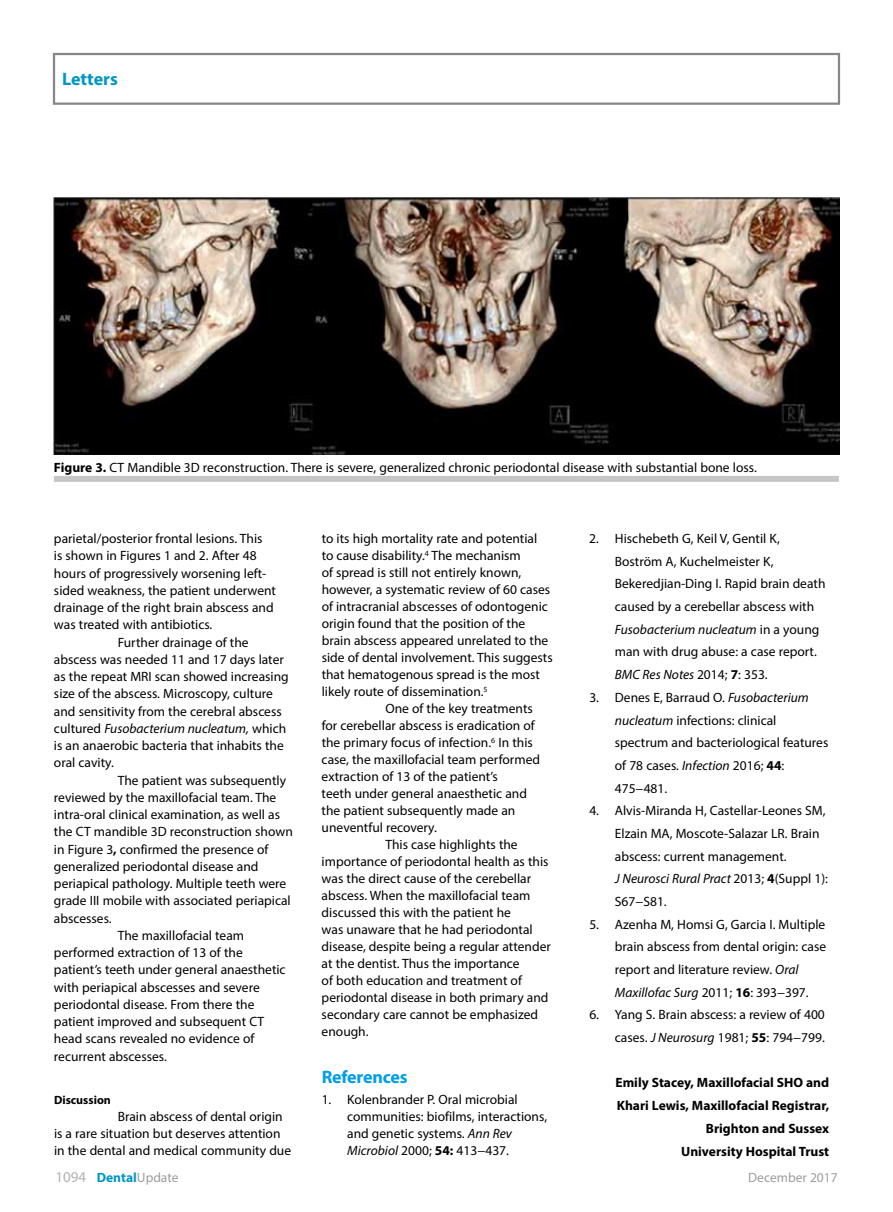
<style>
.page{position:relative;width:893px;height:1212px;background:#fff}
.page>*{position:absolute;margin:0;border:0;box-sizing:border-box;transform-origin:0 0}
.t1{font:700 18px "Myriad Pro";letter-spacing:-.01em;color:#009fe3}
.t2{font:700 18px "Myriad Pro";color:#0097c3}
.t3{font:13.5px/22.6px "Myriad Pro";color:#000}
.t4{font:700 13.5px/22.6px "Myriad Pro";color:#000;text-align:right}
.t5{font:italic 13.5px "Myriad Pro";color:#000}
.t6{font:700 13.5px "Myriad Pro";color:#0097c3}
.t7{font:13.5px "Myriad Pro";color:#9d9d9c}
.t8{font:700 12px "Myriad Pro";color:#000}
.s1{font-weight:700}
.s2{font-style:normal}
.s3{font-style:italic}
.s4{font-weight:400;font-size:15px;color:#b3b2b2}
.s5{font-weight:400;color:#9d9d9c}
</style>
<div class="page">
<div style="left:53px;top:53px;width:787px;height:52px;border:2px solid #878787"></div>
<img style="left:54px;top:197px;width:785px;height:258px">
<div style="left:54px;top:476px;width:785px;height:6px;background:#c6c6c6"></div>
<h1 class="t2" style="left:62px;top:67px;width:57px">Letters</h1>
<p class="t3" style="left:54px;top:456px;width:704px"><span class="s1">Figure 3.</span> CT Mandible 3D reconstruction. There is severe, generalized chronic periodontal disease with substantial bone loss.</p>
<p class="t3" style="left:54px;top:527px;width:210px">parietal/posterior frontal lesions. This</p>
<p class="t3" style="left:54px;top:544px;width:204px">is shown in Figures 1 and 2. After 48</p>
<p class="t3" style="left:54px;top:561px;width:214px">hours of progressively worsening left-</p>
<p class="t3" style="left:54px;top:579px;width:223px">sided weakness, the patient underwent</p>
<p class="t3" style="left:54px;top:596px;width:221px">drainage of the right brain abscess and</p>
<p class="t3" style="left:54px;top:613px;width:160px">was treated with antibiotics.</p>
<p class="t3" style="left:118px;top:630px;width:132px">Further drainage of the</p>
<p class="t3" style="left:54px;top:648px;width:231px">abscess was needed 11 and 17 days later</p>
<p class="t3" style="left:54px;top:665px;width:236px">as the repeat MRI scan showed increasing</p>
<p class="t3" style="left:54px;top:682px;width:220px">size of the abscess. Microscopy, culture</p>
<p class="t3" style="left:54px;top:699px;width:229px">and sensitivity from the cerebral abscess</p>
<p class="t5" style="left:54px;top:720px;width:234px"><span class="s2">cultured</span> Fusobacterium nucleatum, <span class="s2">which</span></p>
<p class="t3" style="left:54px;top:734px;width:231px">is an anaerobic bacteria that inhabits the</p>
<p class="t3" style="left:54px;top:751px;width:61px">oral cavity.</p>
<p class="t3" style="left:118px;top:768px;width:170px">The patient was subsequently</p>
<p class="t3" style="left:54px;top:786px;width:224px">reviewed by the maxillofacial team. The</p>
<p class="t3" style="left:54px;top:803px;width:228px">intra-oral clinical examination, as well as</p>
<p class="t3" style="left:54px;top:820px;width:240px">the CT mandible 3D reconstruction shown</p>
<p class="t3" style="left:54px;top:837px;width:216px">in Figure 3<span class="s1">,</span> confirmed the presence of</p>
<p class="t3" style="left:54px;top:855px;width:206px">generalized periodontal disease and</p>
<p class="t3" style="left:54px;top:872px;width:234px">periapical pathology. Multiple teeth were</p>
<p class="t3" style="left:54px;top:889px;width:238px">grade III mobile with associated periapical</p>
<p class="t3" style="left:54px;top:906px;width:59px">abscesses.</p>
<p class="t3" style="left:118px;top:924px;width:128px">The maxillofacial team</p>
<p class="t3" style="left:54px;top:941px;width:190px">performed extraction of 13 of the</p>
<p class="t3" style="left:54px;top:958px;width:233px">patient’s teeth under general anaesthetic</p>
<p class="t3" style="left:54px;top:975px;width:207px">with periapical abscesses and severe</p>
<p class="t3" style="left:54px;top:993px;width:202px">periodontal disease. From there the</p>
<p class="t3" style="left:54px;top:1010px;width:212px">patient improved and subsequent CT</p>
<p class="t3" style="left:54px;top:1027px;width:202px">head scans revealed no evidence of</p>
<p class="t3" style="left:54px;top:1044px;width:114px">recurrent abscesses.</p>
<p class="t8" style="left:54px;top:1092px;width:58px">Discussion</p>
<p class="t3" style="left:54px;top:1107px;width:239px;line-height:17.2px;text-indent:64px">Brain abscess of dental origin is a rare situation but deserves attention in the dental and medical community due</p>
<p class="t3" style="left:322px;top:527px;width:217px">to its high mortality rate and potential</p>
<p class="t3" style="left:322px;top:544px;width:201px">to cause disability.<sup>4</sup> The mechanism</p>
<p class="t3" style="left:322px;top:561px;width:201px">of spread is still not entirely known,</p>
<p class="t3" style="left:322px;top:578px;width:230px">however, a systematic review of 60 cases</p>
<p class="t3" style="left:322px;top:595px;width:228px">of intracranial abscesses of odontogenic</p>
<p class="t3" style="left:322px;top:612px;width:205px">origin found that the position of the</p>
<p class="t3" style="left:322px;top:629px;width:228px">brain abscess appeared unrelated to the</p>
<p class="t3" style="left:322px;top:646px;width:233px">side of dental involvement. This suggests</p>
<p class="t3" style="left:322px;top:663px;width:220px">that hematogenous spread is the most</p>
<p class="t3" style="left:322px;top:680px;width:168px">likely route of dissemination.<sup>5</sup></p>
<p class="t3" style="left:385px;top:697px;width:149px">One of the key treatments</p>
<p class="t3" style="left:322px;top:714px;width:215px">for cerebellar abscess is eradication of</p>
<p class="t3" style="left:322px;top:731px;width:213px">the primary focus of infection.<sup>6</sup> In this</p>
<p class="t3" style="left:322px;top:748px;width:220px">case, the maxillofacial team performed</p>
<p class="t3" style="left:322px;top:765px;width:178px">extraction of 13 of the patient’s</p>
<p class="t3" style="left:322px;top:782px;width:207px">teeth under general anaesthetic and</p>
<p class="t3" style="left:322px;top:799px;width:195px">the patient subsequently made an</p>
<p class="t3" style="left:322px;top:816px;width:117px">uneventful recovery.</p>
<p class="t3" style="left:385px;top:833px;width:134px">This case highlights the</p>
<p class="t3" style="left:322px;top:850px;width:228px">importance of periodontal health as this</p>
<p class="t3" style="left:322px;top:867px;width:211px">was the direct cause of the cerebellar</p>
<p class="t3" style="left:322px;top:884px;width:210px">abscess. When the maxillofacial team</p>
<p class="t3" style="left:322px;top:901px;width:191px">discussed this with the patient he</p>
<p class="t3" style="left:322px;top:918px;width:213px">was unaware that he had periodontal</p>
<p class="t3" style="left:322px;top:935px;width:231px">disease, despite being a regular attender</p>
<p class="t3" style="left:322px;top:952px;width:199px">at the dentist. Thus the importance</p>
<p class="t3" style="left:322px;top:969px;width:202px">of both education and treatment of</p>
<p class="t3" style="left:322px;top:986px;width:228px">periodontal disease in both primary and</p>
<p class="t3" style="left:322px;top:1003px;width:218px">secondary care cannot be emphasized</p>
<p class="t3" style="left:322px;top:1020px;width:48px">enough.</p>
<h1 class="t1" style="left:322px;top:1065px;width:88px">References</h1>
<p class="t3" style="left:347px;top:1091px;width:201px;line-height:17px;text-indent:-26px">1. Kolenbrander P. Oral microbial communities: biofilms, interactions, and genetic systems. <span class="s3">Ann Rev Microbiol</span> 2000; <span class="s1">54:</span> 413−437.</p>
<p class="t3" style="left:615px;top:527px;width:212px;text-indent:-26px">2. Hischebeth G, Keil V, Gentil K, Boström A, Kuchelmeister K, Bekeredjian-Ding I. Rapid brain death caused by a cerebellar abscess with <span class="s3">Fusobacterium nucleatum</span> in a young man with drug abuse: a case report.<br><span class="s3">BMC Res Notes</span> 2014; <span class="s1">7</span>: 353.</p>
<p class="t3" style="left:615px;top:686px;width:215px;text-indent:-26px">3. Denes E, Barraud O. <span class="s3">Fusobacterium nucleatum</span> infections: clinical spectrum and bacteriological features of 78 cases. <span class="s3">Infection</span> 2016; <span class="s1">44</span>:<br>475−481.</p>
<p class="t3" style="left:615px;top:799px;width:215px;text-indent:-26px">4. Alvis-Miranda H, Castellar-Leones SM,<br>Elzain MA, Moscote-Salazar LR. Brain abscess: current management.<br><span class="s3">J Neurosci Rural Pract</span> 2013; <span class="s1">4</span>(Suppl 1):<br>S67−S81.</p>
<p class="t3" style="left:615px;top:912px;width:213px;text-indent:-26px">5. Azenha M, Homsi G, Garcia I. Multiple brain abscess from dental origin: case report and literature review. <span class="s3">Oral Maxillofac Surg</span> 2011; <span class="s1">16</span>: 393−397.</p>
<p class="t3" style="left:589px;top:1003px;width:237px;text-align:right">6. Yang S. Brain abscess: a review of 400 cases. <span class="s3">J Neurosurg</span> 1981; <span class="s1">55</span>: 794−799.</p>
<p class="t4" style="left:615px;top:1071px;width:215px">Emily Stacey, Maxillofacial SHO and<br>Khari Lewis, Maxillofacial Registrar,<br>Brighton and Sussex<br>University Hospital Trust</p>
<p class="t6" style="left:56px;top:1168px;width:125px"><span class="s4">1094</span> Dental<span class="s5">Update</span></p>
<p class="t7" style="left:748px;top:1168px;width:91px">December 2017</p>
</div>
